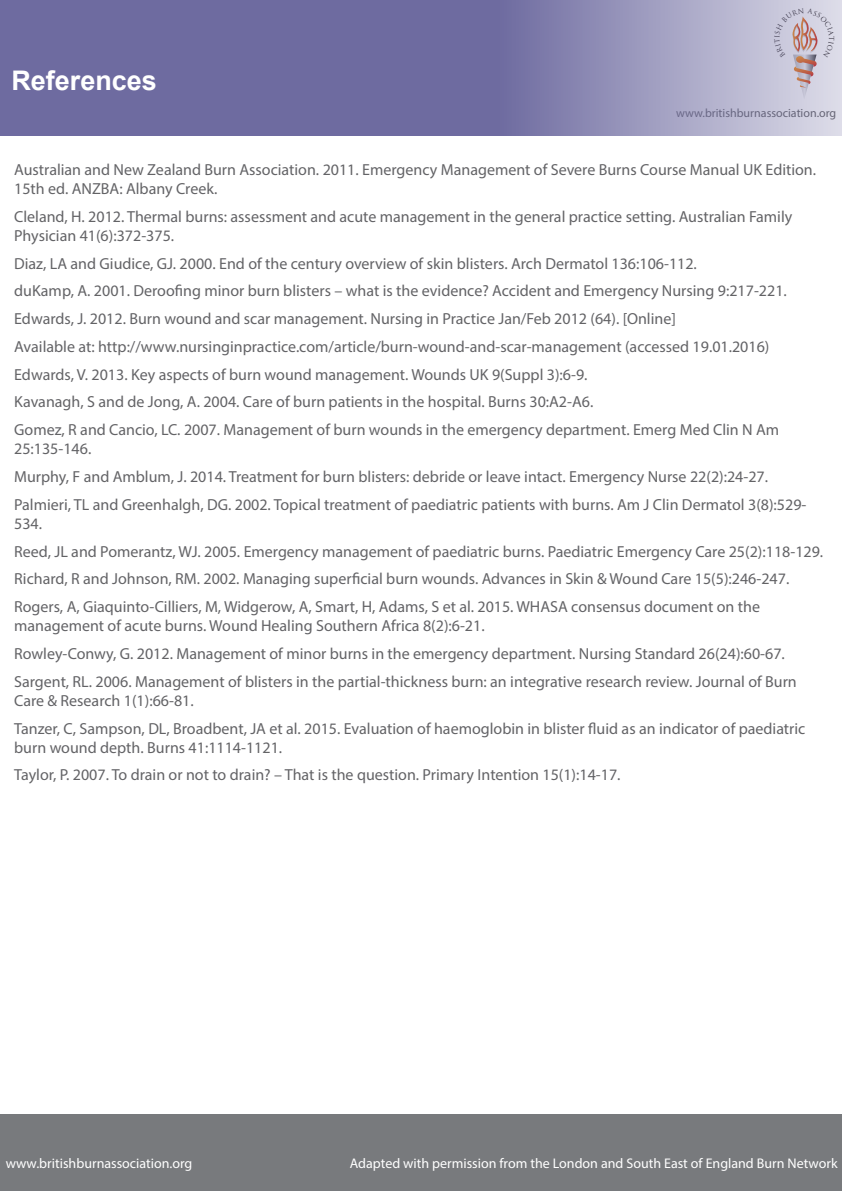
<style>
.page{position:relative;width:842px;height:1191px;background:#fff}
.page>*{position:absolute;margin:0;border:0;box-sizing:border-box;transform-origin:0 0}
.t1{font:700 27px "Arial";color:#fff}
.t2{font:16px/19.2px "Myriad Pro";color:#636366}
.t3{font:14px "Myriad Pro";color:#fff}
.t4{font:12px "Myriad Pro";color:#636366}
</style>
<div class="page">
<svg style="left:0;top:0;width:842px;height:135px;background:#817eac"></svg>
<div style="left:0;top:1114px;width:842px;height:77px;background:#787a7d"></div>
<svg style="left:774px;top:8px;width:60px;height:91px;background:#ccc3d0"></svg>
<h1 class="t1" style="left:11px;top:63px;width:147px">References</h1>
<p class="t4" style="left:676px;top:105px;width:162px">www.britishburnassociation.org</p>
<p class="t2" style="left:14px;top:160px;width:803px">Australian and New Zealand Burn Association. 2011. Emergency Management of Severe Burns Course Manual UK Edition.<br>15th ed. ANZBA: Albany Creek.</p>
<p class="t2" style="left:14px;top:207px;width:780px">Cleland, H. 2012. Thermal burns: assessment and acute management in the general practice setting. Australian Family<br>Physician 41(6):372-375.</p>
<p class="t2" style="left:14px;top:253px;width:684px">Diaz, LA and Giudice, GJ. 2000. End of the century overview of skin blisters. Arch Dermatol 136:106-112.</p>
<p class="t2" style="left:14px;top:281px;width:774px">duKamp, A. 2001. Deroofing minor burn blisters – what is the evidence? Accident and Emergency Nursing 9:217-221.</p>
<p class="t2" style="left:14px;top:309px;width:663px">Edwards, J. 2012. Burn wound and scar management. Nursing in Practice Jan/Feb 2012 (64). [Online]</p>
<p class="t2" style="left:14px;top:337px;width:757px">Available at: http://www.nursinginpractice.com/article/burn-wound-and-scar-management (accessed 19.01.2016)</p>
<p class="t2" style="left:14px;top:364px;width:575px">Edwards, V. 2013. Key aspects of burn wound management. Wounds UK 9(Suppl 3):6-9.</p>
<p class="t2" style="left:14px;top:392px;width:581px">Kavanagh, S and de Jong, A. 2004. Care of burn patients in the hospital. Burns 30:A2-A6.</p>
<p class="t2" style="left:14px;top:420px;width:766px">Gomez, R and Cancio, LC. 2007. Management of burn wounds in the emergency department. Emerg Med Clin N Am<br>25:135-146.</p>
<p class="t2" style="left:14px;top:467px;width:755px">Murphy, F and Amblum, J. 2014. Treatment for burn blisters: debride or leave intact. Emergency Nurse 22(2):24-27.</p>
<p class="t2" style="left:14px;top:494px;width:794px">Palmieri, TL and Greenhalgh, DG. 2002. Topical treatment of paediatric patients with burns. Am J Clin Dermatol 3(8):529-<br>534.</p>
<p class="t2" style="left:14px;top:541px;width:811px">Reed, JL and Pomerantz, WJ. 2005. Emergency management of paediatric burns. Paediatric Emergency Care 25(2):118-129.</p>
<p class="t2" style="left:14px;top:569px;width:777px">Richard, R and Johnson, RM. 2002. Managing superficial burn wounds. Advances in Skin &amp; Wound Care 15(5):246-247.</p>
<p class="t2" style="left:14px;top:597px;width:747px">Rogers, A, Giaquinto-Cilliers, M, Widgerow, A, Smart, H, Adams, S et al. 2015. WHASA consensus document on the management of acute burns. Wound Healing Southern Africa 8(2):6-21.</p>
<p class="t2" style="left:14px;top:643px;width:772px">Rowley-Conwy, G. 2012. Management of minor burns in the emergency department. Nursing Standard 26(24):60-67.</p>
<p class="t2" style="left:14px;top:671px;width:784px">Sargent, RL. 2006. Management of blisters in the partial-thickness burn: an integrative research review. Journal of Burn<br>Care &amp; Research 1(1):66-81.</p>
<p class="t2" style="left:14px;top:718px;width:793px">Tanzer, C, Sampson, DL, Broadbent, JA et al. 2015. Evaluation of haemoglobin in blister fluid as an indicator of paediatric burn wound depth. Burns 41:1114-1121.</p>
<p class="t2" style="left:14px;top:765px;width:608px">Taylor, P. 2007. To drain or not to drain? – That is the question. Primary Intention 15(1):14-17.</p>
<p class="t3" style="left:6px;top:1154px;width:188px">www.britishburnassociation.org</p>
<p class="t3" style="left:350px;top:1154px;width:489px">Adapted with permission from the London and South East of England Burn Network</p>
</div>
